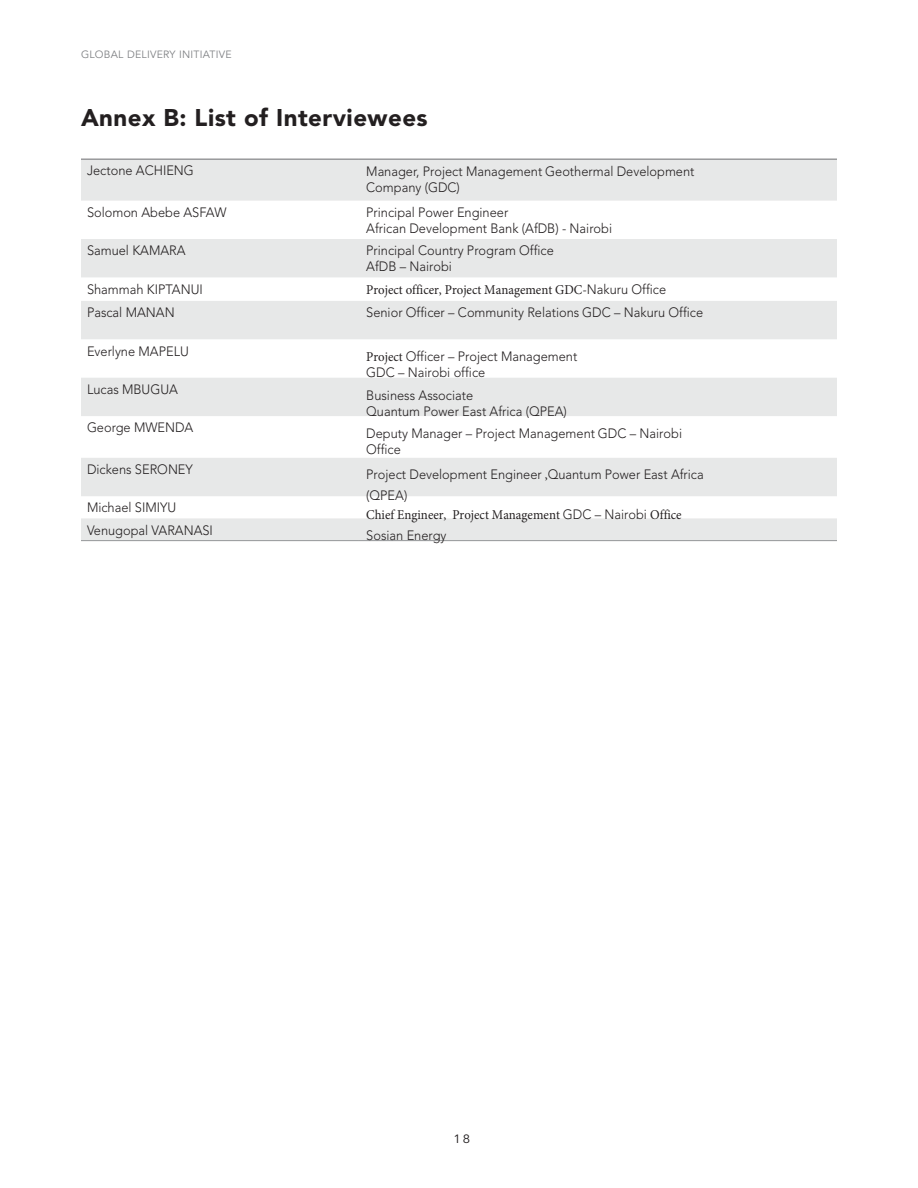
<style>
.page{position:relative;width:918px;height:1188px;background:#fff}
.page>*{position:absolute;margin:0;border:0;box-sizing:border-box;transform-origin:0 0}
.t1{font:900 24px "Avenir LT Std";letter-spacing:.02em;color:#231f20}
.t2{font:300 13.5px/15.9px "Avenir LT Std";color:#231f20;scale:.95 1}
.t3{font:13.5px "Minion Pro";color:#231f20;scale:.95 1}
.t4{font:12px "Avenir LT Std";color:#231f20;scale:1.1 1}
.t5{font:10.5px "Avenir LT Std";letter-spacing:.025em;color:#808285}
.s1{font-family:"Avenir LT Std";font-weight:300}
.s2{font-family:"Minion Pro";font-weight:400}
</style>
<div class="page">
<svg style="left:81px;top:160px;width:756px;height:380px;fill:#e7e8e8"></svg>
<hr style="left:81px;top:159px;width:278px;height:1px;background:#6d6f71">
<hr style="left:359px;top:159px;width:478px;height:1px;background:#6d6f71">
<hr style="left:81px;top:540px;width:278px;height:1px;background:#949698">
<hr style="left:359px;top:540px;width:478px;height:1px;background:#949698">
<p class="t5" style="left:81px;top:48px;width:152px">GLOBAL DELIVERY INITIATIVE</p>
<h1 class="t1" style="left:81px;top:103px;width:348px">Annex B: List of Interviewees</h1>
<p class="t2" style="left:87px;top:163px;width:114px">Jectone ACHIENG</p>
<p class="t2" style="left:87px;top:204px;width:149px">Solomon Abebe ASFAW</p>
<p class="t2" style="left:87px;top:243px;width:105px">Samuel KAMARA</p>
<p class="t2" style="left:87px;top:277px;width:123px;line-height:23.5px">Shammah KIPTANUI<br>Pascal MANAN</p>
<p class="t2" style="left:87px;top:343px;width:109px">Everlyne MAPELU</p>
<p class="t2" style="left:87px;top:381px;width:97px">Lucas MBUGUA</p>
<p class="t2" style="left:87px;top:420px;width:114px">George MWENDA</p>
<p class="t2" style="left:87px;top:461px;width:113px">Dickens SERONEY</p>
<p class="t2" style="left:87px;top:497px;width:134px;line-height:22.2px">Michael SIMIYU<br>Venugopal VARANASI</p>
<p class="t2" style="left:366px;top:163px;width:347px">Manager, Project Management Geothermal Development<br>Company (GDC)</p>
<p class="t2" style="left:366px;top:204px;width:260px">Principal Power Engineer<br>African Development Bank (AfDB) - Nairobi</p>
<p class="t2" style="left:366px;top:242px;width:199px">Principal Country Program Office<br>AfDB – Nairobi</p>
<p class="t3" style="left:366px;top:280px;width:317px">Project officer, Project Management GDC-<span class="s1">Nakuru Office</span></p>
<p class="t2" style="left:366px;top:305px;width:356px">Senior Officer – Community Relations GDC – Nakuru Office</p>
<p class="t2" style="left:366px;top:349px;width:224px"><span class="s2">Project</span> Officer – Project Management<br>GDC – Nairobi office</p>
<p class="t2" style="left:366px;top:387px;width:213px">Business Associate<br>Quantum Power East Africa (QPEA)</p>
<p class="t2" style="left:366px;top:425px;width:334px">Deputy Manager – Project Management GDC – Nairobi<br>Office</p>
<p class="t2" style="left:366px;top:464px;width:357px;line-height:20.5px">Project Development Engineer <span class="s2">,</span>Quantum Power East Africa (QPEA)</p>
<p class="t3" style="left:366px;top:506px;width:334px">Chief Engineer, Project Management <span class="s1">GDC – Nairobi</span> Office</p>
<p class="t2" style="left:366px;top:527px;width:86px">Sosian Energy</p>
<p class="t4" style="left:453px;top:1132px;width:17px">18</p>
</div>
